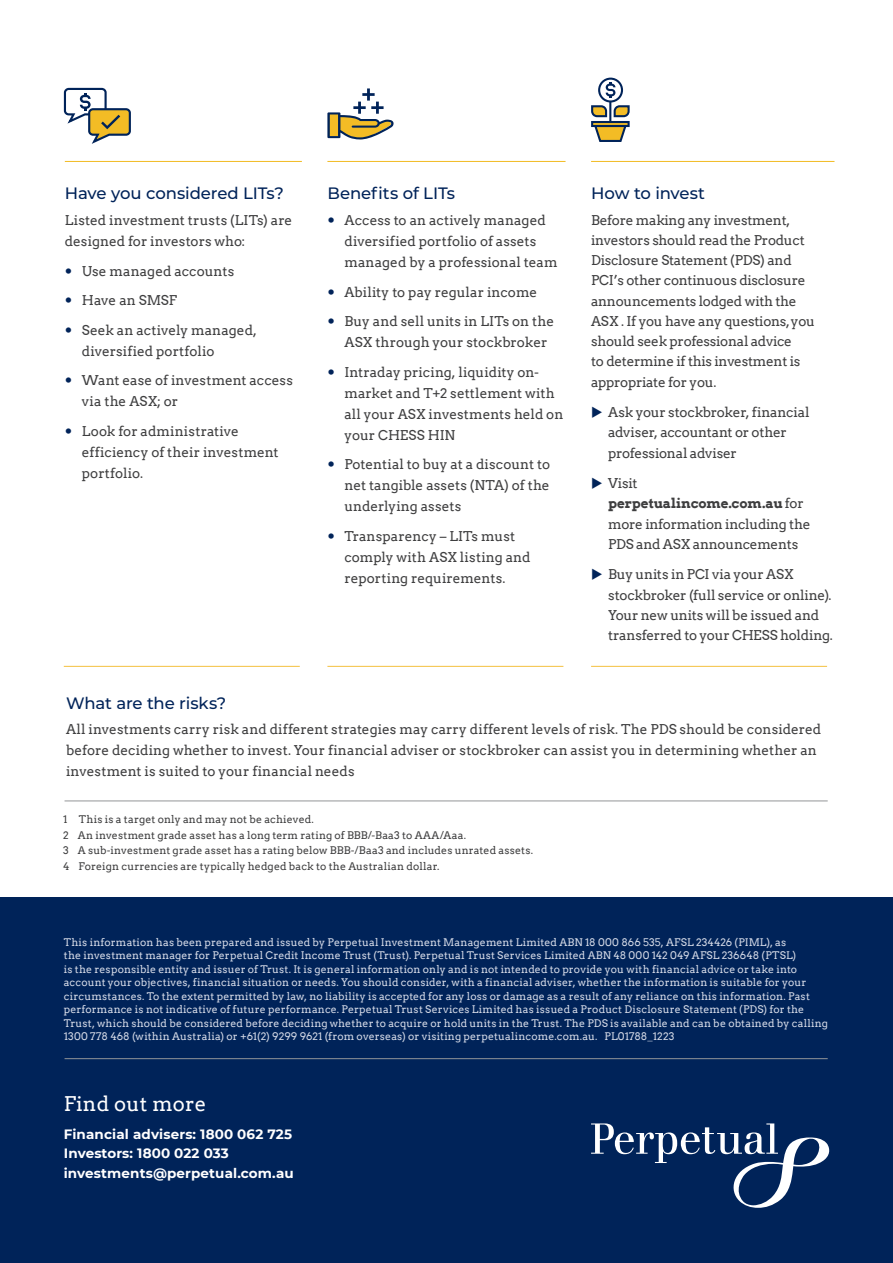
<style>
.page{position:relative;width:893px;height:1263px;background:#fff}
.page>*{position:absolute;margin:0;border:0;box-sizing:border-box;transform-origin:0 0}
.t1{font:20.25px "Arvo";letter-spacing:.01em;color:#fff}
.t2{font:500 16.5px "Montserrat";letter-spacing:-.005em;color:#002359}
.t3{font:13.5px/20.2px "Arvo";letter-spacing:-.005em;color:#3e3e3f}
.t4{font:700 13.5px/19.5px "Montserrat";letter-spacing:.01em;color:#fff}
.t5{font:10.5px/13.5px "Arvo";letter-spacing:.01em;color:#d5dae7}
.t6{font:10.5px/15.6px "Arvo";letter-spacing:.01em;color:#3e3e3f}
.s1{color:#002359}
.s2{font-weight:700}
</style>
<div class="page">
<hr style="left:65px;top:161px;width:237px;height:1px;background:#f2bb21">
<hr style="left:327px;top:161px;width:239px;height:1px;background:#f2bb21">
<hr style="left:591px;top:161px;width:243px;height:1px;background:#f2bb21">
<svg style="left:327px;top:88px;width:67px;height:52px"></svg>
<hr style="left:64px;top:666px;width:236px;height:1px;background:#f4c13e">
<hr style="left:327px;top:666px;width:236px;height:1px;background:#f4c13e">
<hr style="left:591px;top:666px;width:236px;height:1px;background:#f4c13e">
<div style="left:598px;top:78px;width:25px;height:25px;border:2px solid #002359;border-radius:50%"></div>
<svg style="left:591px;top:82px;width:39px;height:60px"></svg>
<svg style="left:63px;top:87px;width:68px;height:57px"></svg>
<div style="left:0;top:898px;width:893px;height:365px;background:#002359"></div>
<svg style="left:591px;top:1123px;width:239px;height:85px"></svg>
<hr style="left:65px;top:1058px;width:763px;height:1px;background:#939598">
<hr style="left:65px;top:801px;width:763px;height:1px;background:#939598">
<p class="t2" style="left:65px;top:181px;width:221px">Have you considered LITs?</p>
<p class="t3" style="left:65px;top:210px;width:229px;line-height:21px">Listed investment trusts (LITs) are designed for investors who:</p>
<p class="t3" style="left:82px;top:256px;width:177px;line-height:29.5px">Use managed accounts<br>Have an SMSF<br>Seek an actively managed,</p>
<p class="t3" style="left:82px;top:336px;width:213px;line-height:29.5px">diversified portfolio<br>Want ease of investment access</p>
<p class="t3" style="left:82px;top:387px;width:159px;line-height:29.5px">via the ASX; or<br>Look for administrative</p>
<p class="t3" style="left:82px;top:442px;width:198px;line-height:21px">efficiency of their investment portfolio.</p>
<p class="t2" style="left:327px;top:181px;width:129px">Benefits of LITs</p>
<p class="t3" style="left:344px;top:210px;width:215px;line-height:21px">Access to an actively managed diversified portfolio of assets managed by a professional team</p>
<p class="t3" style="left:344px;top:277px;width:211px;line-height:29.5px">Ability to pay regular income<br>Buy and sell units in LITs on the</p>
<p class="t3" style="left:344px;top:328px;width:204px;line-height:29.5px">ASX through your stockbroker<br>Intraday pricing, liquidity on-</p>
<p class="t3" style="left:344px;top:383px;width:220px;line-height:21px">market and T+2 settlement with all your ASX investments held on your CHESS HIN</p>
<p class="t3" style="left:344px;top:454px;width:207px;line-height:21px;text-align:justify">Potential to buy at a discount to net tangible assets (NTA) of the underlying assets</p>
<p class="t3" style="left:344px;top:526px;width:188px;line-height:21px">Transparency – LITs must comply with ASX listing and reporting requirements.</p>
<p class="t2" style="left:591px;top:181px;width:115px">How to invest</p>
<p class="t3" style="left:591px;top:210px;width:225px">Before making any investment, investors should read the Product<br>Disclosure Statement (PDS) and<br>PCI’s other continuous disclosure announcements lodged with the<br>ASX . If you have any questions, you should seek professional advice<br>to determine if this investment is appropriate for you.</p>
<p class="t3" style="left:608px;top:402px;width:203px;text-indent:-17px"><span class="s1">◆</span> Ask your stockbroker, financial adviser, accountant or other professional adviser</p>
<p class="t3" style="left:608px;top:473px;width:204px;text-indent:-17px"><span class="s1">◆</span> Visit <span class="s2">perpetualincome.com.au</span> for more information including the<br>PDS and ASX announcements</p>
<p class="t3" style="left:608px;top:564px;width:226px;text-indent:-17px"><span class="s1">◆</span> Buy units in PCI via your ASX stockbroker (full service or online).<br>Your new units will be issued and transferred to your CHESS holding.</p>
<p class="t2" style="left:66px;top:691px;width:162px">What are the risks?</p>
<p class="t3" style="left:66px;top:719px;width:757px;line-height:21px">All investments carry risk and different strategies may carry different levels of risk. The PDS should be considered before deciding whether to invest. Your financial adviser or stockbroker can assist you in determining whether an investment is suited to your financial needs</p>
<p class="t6" style="left:63px;top:811px;width:472px">1 This is a target only and may not be achieved.<br>2 An investment grade asset has a long term rating of BBB/-Baa3 to AAA/Aaa.<br>3 A sub-investment grade asset has a rating below BBB-/Baa3 and includes unrated assets.<br>4 Foreign currencies are typically hedged back to the Australian dollar.</p>
<p class="t5" style="left:64px;top:935px;width:766px">This information has been prepared and issued by Perpetual Investment Management Limited ABN 18 000 866 535, AFSL 234426 (PIML), as<br>the investment manager for Perpetual Credit Income Trust (Trust). Perpetual Trust Services Limited ABN 48 000 142 049 AFSL 236648 (PTSL)<br>is the responsible entity and issuer of Trust. It is general information only and is not intended to provide you with financial advice or take into account your objectives, financial situation or needs. You should consider, with a financial adviser, whether the information is suitable for your circumstances. To the extent permitted by law, no liability is accepted for any loss or damage as a result of any reliance on this information. Past performance is not indicative of future performance. Perpetual Trust Services Limited has issued a Product Disclosure Statement (PDS) for the Trust, which should be considered before deciding whether to acquire or hold units in the Trust. The PDS is available and can be obtained by calling 1300 778 468 (within Australia) or +61(2) 9299 9621 (from overseas) or visiting perpetualincome.com.au. PL01788_1223</p>
<h1 class="t1" style="left:64px;top:1091px;width:144px">Find out more</h1>
<p class="t4" style="left:64px;top:1123px;width:232px">Financial advisers: 1800 062 725<br>Investors: 1800 022 033 investments@perpetual.com.au</p>
</div>
